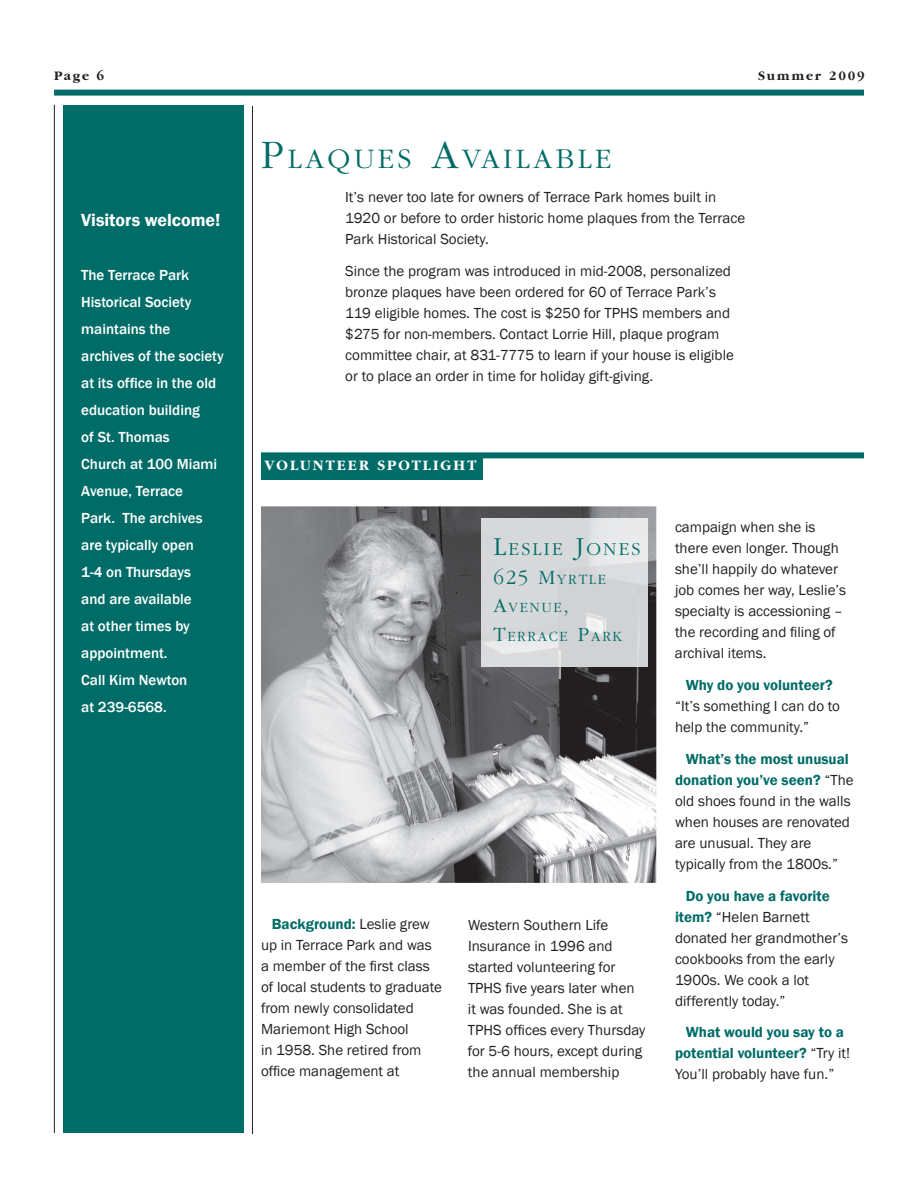
<style>
.page{position:relative;width:918px;height:1188px;background:#fff}
.page>*{position:absolute;margin:0;border:0;box-sizing:border-box;transform-origin:0 0}
.t1{font:300 29.4px "Garamond";letter-spacing:.115em;color:#006c67}
.t2{font:300 18.9px "Garamond";letter-spacing:.115em;color:#006c67}
.t3{font:600 18px "Franklin Gothic";color:#fff}
.t4{font:15px/21px "Franklin Gothic";color:#231f20}
.t5{font:500 15px/27px "Franklin Gothic";color:#fff}
.t6{font:600 15px/21px "Franklin Gothic";color:#006c67}
.t7{font:700 15px "Garamond";letter-spacing:.14em;color:#fff}
.t8{font:300 14.7px/28.5px "Garamond";letter-spacing:.115em;color:#006c67}
.t9{font:700 13.5px "Garamond";letter-spacing:.14em;color:#231f20}
.s1{font-size:42px}
.s2{font-size:27px}
.s3{font-size:21px}
.s4{font-weight:600;color:#006c67}
.s5{font-weight:400;color:#231f20}
</style>
<div class="page">
<img style="left:261px;top:506px;width:395px;height:377px">
<div style="left:54px;top:90px;width:810px;height:6px;background:#006c67"></div>
<div style="left:261px;top:455px;width:222px;height:25px;background:#006c67"></div>
<div style="left:261px;top:452px;width:603px;height:6px;background:#006c67"></div>
<img style="left:482px;top:518px;width:166px;height:149px">
<hr style="left:252px;top:106px;width:1px;height:1028px;background:#231f20">
<div style="left:63px;top:106px;width:181px;height:1027px;background:#006c67"></div>
<hr style="left:54px;top:105px;width:1px;height:1028px;background:#231f20">
<p class="t9" style="left:54px;top:71px;width:52px">Page 6</p>
<p class="t9" style="left:758px;top:71px;width:108px">Summer 2009</p>
<p class="t3" style="left:81px;top:210px;width:141px">Visitors welcome!</p>
<p class="t5" style="left:81px;top:261px;width:144px">The Terrace Park<br>Historical Society maintains the archives of the society at its office in the old education building<br>of St. Thomas<br>Church at 100 Miami<br>Avenue, Terrace<br>Park. The archives are typically open<br>1-4 on Thursdays<br>and are available<br>at other times by appointment.<br>Call Kim Newton<br>at 239-6568.</p>
<h1 class="t1" style="left:261px;top:147px;width:352px"><span class="s1">P</span>LAQUES <span class="s1">A</span>VAILABLE</h1>
<p class="t4" style="left:345px;top:186px;width:402px">It’s never too late for owners of Terrace Park homes built in<br>1920 or before to order historic home plaques from the Terrace<br>Park Historical Society.</p>
<p class="t4" style="left:345px;top:260px;width:390px">Since the program was introduced in mid-2008, personalized bronze plaques have been ordered for 60 of Terrace Park’s 119 eligible homes. The cost is $250 for TPHS members and $275 for non-members. Contact Lorrie Hill, plaque program committee chair, at 831-7775 to learn if your house is eligible or to place an order in time for holiday gift-giving.</p>
<p class="t7" style="left:265px;top:460px;width:213px">VOLUNTEER SPOTLIGHT</p>
<p class="t2" style="left:494px;top:542px;width:148px"><span class="s2">L</span>ESLIE <span class="s2">J</span>ONES</p>
<p class="t8" style="left:493px;top:566px;width:130px"><span class="s3">625 M</span>YRTLE<br><span class="s3">A</span>VENUE<span class="s3">,<br>T</span>ERRACE <span class="s3">P</span>ARK</p>
<p class="t4" style="left:261px;top:914px;width:183px;text-indent:11px"><span class="s4">Background:</span> Leslie grew up in Terrace Park and was a member of the first class of local students to graduate from newly consolidated<br>Mariemont High School<br>in 1958. She retired from office management at</p>
<p class="t4" style="left:468px;top:914px;width:179px">Western Southern Life<br>Insurance in 1996 and started volunteering for<br>TPHS five years later when it was founded. She is at<br>TPHS offices every Thursday for 5-6 hours, except during the annual membership</p>
<p class="t4" style="left:675px;top:516px;width:173px">campaign when she is there even longer. Though she’ll happily do whatever job comes her way, Leslie’s specialty is accessioning – the recording and filing of archival items.</p>
<p class="t6" style="left:686px;top:674px;width:148px">Why do you volunteer?</p>
<p class="t4" style="left:675px;top:695px;width:167px">“It’s something I can do to help the community.”</p>
<p class="t4" style="left:675px;top:748px;width:180px;text-indent:11px"><span class="s4">What’s the most unusual donation you’ve seen?</span> “The old shoes found in the walls when houses are renovated are unusual. They are typically from the 1800s.”</p>
<p class="t4" style="left:675px;top:885px;width:175px;text-indent:11px"><span class="s4">Do you have a favorite item?</span> “Helen Barnett donated her grandmother’s cookbooks from the early<br>1900s. We cook a lot differently today.”</p>
<p class="t6" style="left:675px;top:1022px;width:177px;text-indent:11px">What would you say to a potential volunteer? <span class="s5">“Try it!<br>You’ll probably have fun.”</span></p>
</div>
